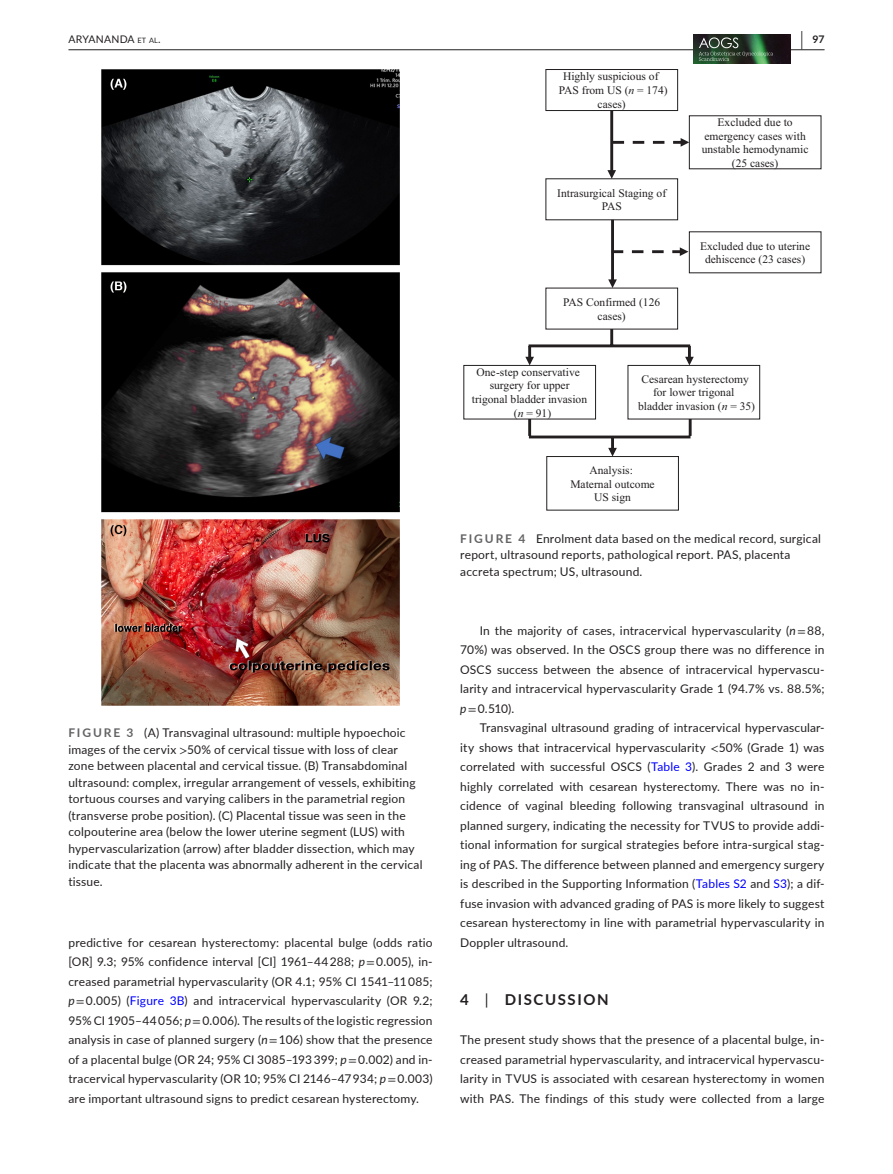
<style>
.page{position:relative;width:893px;height:1174px;background:#fff}
.page>*{position:absolute;margin:0;border:0;box-sizing:border-box;transform-origin:0 0}
.t1{font:700 15px "Lato";letter-spacing:.11em;color:#231f20}
.t2{font:12px/19.5px "Lato";letter-spacing:.015em;color:#231f20;text-align:justify}
.t3{font:11.55px/13.8px "Times New Roman";color:#231f20;text-align:center}
.t4{font:10.5px "Lato";letter-spacing:.02em;color:#231f20}
.t5{font:700 10.5px "Lato";color:#231f20}
.s1{font-size:7.35px}
.s2{font-size:19.5px}
.s3{font-style:italic}
.s4{font-weight:700;color:#636366}
.s5{font-family:"STIX"}
.s6{color:#00f}
.s7{font-weight:400}
</style>
<div class="page">
<hr style="left:68px;top:49px;width:756px;height:1px;background:#231f20">
<img style="left:694px;top:34px;width:97px;height:30px">
<svg style="left:699px;top:37px;width:74px;height:24px;background:#3f5843"></svg>
<img style="left:102px;top:69px;width:297px;height:636px">
<div style="left:545px;top:69px;width:133px;height:42px;border:1px solid #231f20"></div>
<hr style="left:610px;top:110px;width:3px;height:62px;background:#231f20">
<svg style="left:607px;top:170px;width:9px;height:9px"></svg>
<hr style="left:611px;top:220px;width:3px;height:61px;background:#231f20">
<svg style="left:608px;top:279px;width:9px;height:9px"></svg>
<svg style="left:613px;top:138px;width:76px;height:9px"></svg>
<svg style="left:614px;top:247px;width:74px;height:9px"></svg>
<div style="left:463px;top:365px;width:133px;height:54px;border:1px solid #231f20"></div>
<div style="left:627px;top:365px;width:133px;height:54px;background:#fff;border:1px solid #231f20"></div>
<svg style="left:525px;top:346px;width:9px;height:19px"></svg>
<svg style="left:685px;top:346px;width:9px;height:19px"></svg>
<hr style="left:529px;top:344px;width:161px;height:3px;background:#231f20">
<hr style="left:610px;top:329px;width:3px;height:17px;background:#231f20">
<hr style="left:529px;top:435px;width:161px;height:3px;background:#231f20">
<hr style="left:528px;top:419px;width:3px;height:17px;background:#231f20">
<hr style="left:689px;top:419px;width:3px;height:17px;background:#231f20">
<svg style="left:608px;top:438px;width:9px;height:18px"></svg>
<div style="left:546px;top:456px;width:133px;height:54px;border:1px solid #231f20"></div>
<p class="t4" style="left:68px;top:31px;width:94px">ARYANANDA <span class="s1">et al</span>.</p>
<p class="t5" style="left:801px;top:31px;width:25px"><span class="s2">|</span> 97</p>
<p class="t3" style="left:559px;top:71px;width:110px">Highly suspicious of<br>PAS from US (<span class="s3">n</span> = 174) cases)</p>
<p class="t3" style="left:557px;top:187px;width:110px">Intrasurgical Staging of<br>PAS</p>
<p class="t3" style="left:563px;top:296px;width:98px">PAS Confirmed (126 cases)</p>
<p class="t3" style="left:702px;top:116px;width:108px">Excluded due to emergency cases with unstable hemodynamic (25 cases)</p>
<p class="t3" style="left:700px;top:240px;width:112px">Excluded due to uterine dehiscence (23 cases)</p>
<p class="t3" style="left:472px;top:366px;width:117px">One-step conservative surgery for upper trigonal bladder invasion (<span class="s3">n</span> = 91)</p>
<p class="t3" style="left:638px;top:373px;width:118px">Cesarean hysterectomy for lower trigonal bladder invasion (<span class="s3">n</span> = 35)</p>
<p class="t3" style="left:570px;top:464px;width:86px">Analysis:<br>Maternal outcome<br>US sign</p>
<p class="t2" style="left:68px;top:724px;width:356px;line-height:16.5px;text-align:left"><span class="s4">FIGURE 3</span> (A) Transvaginal ultrasound: multiple hypoechoic images of the cervix <span class="s5">&gt;</span>50% of cervical tissue with loss of clear zone between placental and cervical tissue. (B) Transabdominal ultrasound: complex, irregular arrangement of vessels, exhibiting tortuous courses and varying calibers in the parametrial region (transverse probe position). (C) Placental tissue was seen in the colpouterine area (below the lower uterine segment (LUS) with hypervascularization (arrow) after bladder dissection, which may indicate that the placenta was abnormally adherent in the cervical tissue.</p>
<p class="t2" style="left:68px;top:932px;width:366px">predictive for cesarean hysterectomy: placental bulge (odds ratio [OR] 9.3; 95% confidence interval [CI] 1961–44 288; <span class="s3">p</span><span class="s5">=</span> 0.005), in&shy;creased parametrial hypervascularity (OR 4.1; 95% CI 1541–11 085; <span class="s3">p</span><span class="s5">=</span> 0.005) (<span class="s6">Figure 3B</span>) and intracervical hypervascularity (OR 9.2; 95% CI 1905–44 056; <span class="s3">p</span><span class="s5">=</span> 0.006). The results of the logistic regression analysis in case of planned surgery (<span class="s3">n</span><span class="s5">=</span> 106) show that the presence of a placental bulge (OR 24; 95% CI 3085–193 399; <span class="s3">p</span><span class="s5">=</span> 0.002) and in&shy;tracervical hypervascularity (OR 10; 95% CI 2146–47 934; <span class="s3">p</span><span class="s5">=</span> 0.003) are important ultrasound signs to predict cesarean hysterectomy.</p>
<p class="t2" style="left:460px;top:529px;width:362px;line-height:16.5px;text-align:left"><span class="s4">FIGURE 4</span> Enrolment data based on the medical record, surgical report, ultrasound reports, pathological report. PAS, placenta accreta spectrum; US, ultrasound.</p>
<p class="t2" style="left:460px;top:620px;width:366px;text-indent:19px">In the majority of cases, intracervical hypervascularity (<span class="s3">n</span><span class="s5">=</span> 88, 70%) was observed. In the OSCS group there was no difference in OSCS success between the absence of intracervical hypervascu&shy;larity and intracervical hypervascularity Grade 1 (94.7% vs. 88.5%; <span class="s3">p</span><span class="s5">=</span> 0.510).</p>
<p class="t2" style="left:460px;top:717px;width:366px;text-indent:20px">Transvaginal ultrasound grading of intracervical hypervascular&shy;ity shows that intracervical hypervascularity <span class="s5">&lt;</span>50% (Grade 1) was correlated with successful OSCS (<span class="s6">Table 3</span>). Grades 2 and 3 were highly correlated with cesarean hysterectomy. There was no in&shy;cidence of vaginal bleeding following transvaginal ultrasound in planned surgery, indicating the necessity for TVUS to provide addi&shy;tional information for surgical strategies before intra-surgical stag&shy;ing of PAS. The difference between planned and emergency surgery is described in the Supporting Information (<span class="s6">Tables S2</span> and <span class="s6">S3</span>); a dif&shy;fuse invasion with advanced grading of PAS is more likely to suggest cesarean hysterectomy in line with parametrial hypervascularity in Doppler ultrasound.</p>
<p class="t1" style="left:460px;top:989px;width:150px">4 <span class="s7">|</span> DISCUSSION</p>
<p class="t2" style="left:460px;top:1029px;width:366px">The present study shows that the presence of a placental bulge, in&shy;creased parametrial hypervascularity, and intracervical hypervascu&shy;larity in TVUS is associated with cesarean hysterectomy in women with PAS. The findings of this study were collected from a large</p>
</div>
